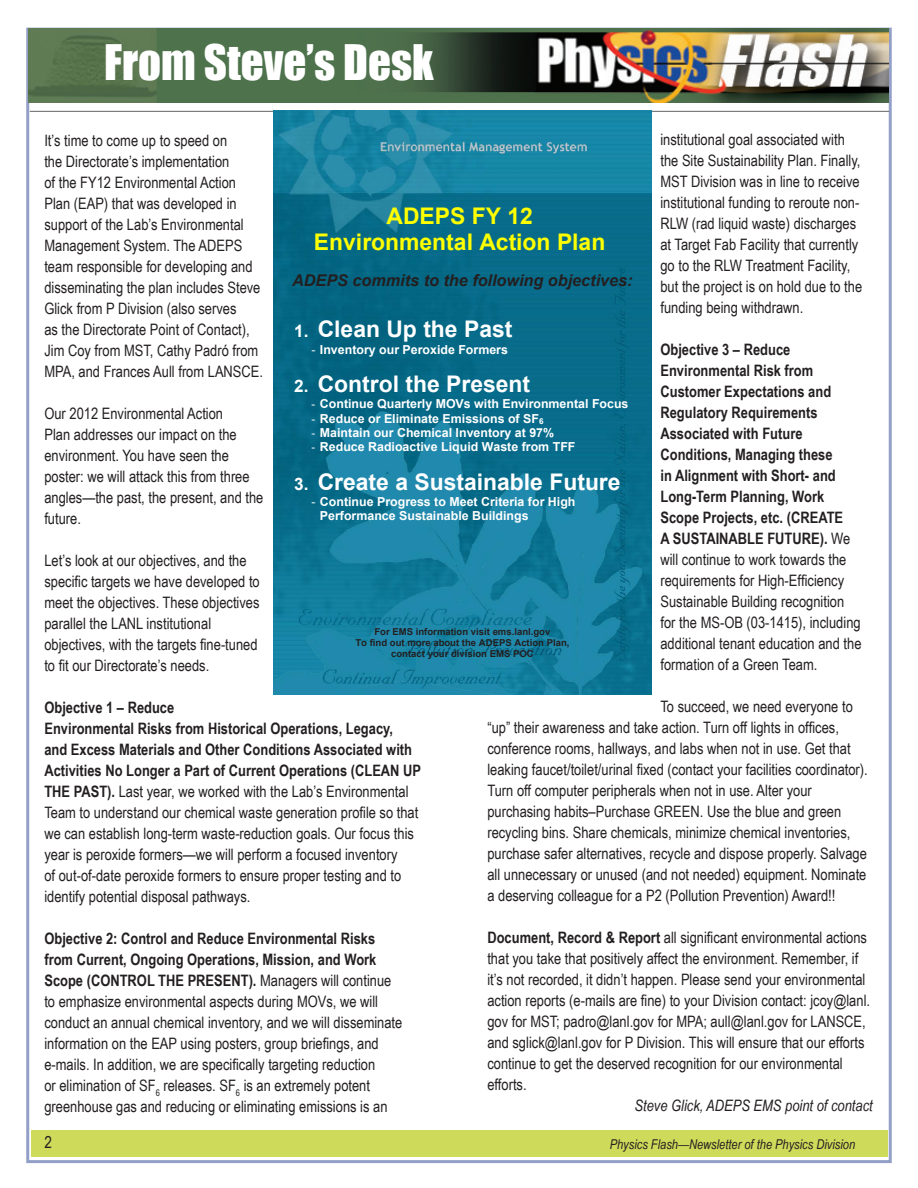
<style>
.page{position:relative;width:918px;height:1188px;background:#fff}
.page>*{position:absolute;margin:0;border:0;box-sizing:border-box;transform-origin:0 0}
.t1{font:45px "Impact";color:#fff}
.t2{font:700 22.95px "Arial";color:#fff}
.t3{font:700 22.95px/26.4px "Arial";color:#ff0;text-align:center}
.t4{font:16.5px "Arial Narrow";color:#231f20}
.t5{font:italic 700 16.2px "Arial";color:#231f20}
.body_copy{font:15.75px/21px "Arial Narrow";color:#231f20}
.body_copy-2{font:700 15.75px/21px "Arial Narrow";color:#231f20}
.body_copy-3{font:italic 15.75px "Arial Narrow";color:#231f20}
.t6{font:italic 13.5px "Arial Narrow";color:#231f20}
.t7{font:700 12.45px/14.2px "Arial";color:#fff}
.t8{font:700 9.6px/10.9px "Arial";color:#231f20;text-align:center}
.s1{font-weight:400}
.s2{font-weight:700}
.s3{font-size:17.25px}
.s4{font-weight:400;font-size:11.4px}
</style>
<div class="page">
<div style="left:31px;top:1131px;width:856px;height:26px;background:#cdda5a"></div>
<img style="left:29px;top:28px;width:859px;height:75px">
<hr style="left:30px;top:111px;width:859px;height:1px;background:#636366">
<img style="left:274px;top:111px;width:377px;height:584px">
<h1 class="t1" style="left:104px;top:27px;width:331px">From Steve’s Desk</h1>
<p class="body_copy" style="left:660px;top:129px;width:203px">institutional goal associated with the Site Sustainability Plan. Finally, MST Division was in line to receive institutional funding to reroute non-RLW (rad liquid waste) discharges at Target Fab Facility that currently go to the RLW Treatment Facility, but the project is on hold due to the funding being withdrawn.</p>
<p class="body_copy-2" style="left:660px;top:339px;width:203px">Objective 3 – Reduce<br>Environmental Risk from<br>Customer Expectations and<br>Regulatory Requirements<br>Associated with Future<br>Conditions, Managing these<br>in Alignment with Short- and<br>Long-Term Planning, Work<br>Scope Projects, etc. (CREATE<br>A SUSTAINABLE FUTURE). <span class="s1">We will continue to work towards the requirements for High-Efficiency<br>Sustainable Building recognition for the MS-OB (03-1415), including additional tenant education and the formation of a Green Team.</span></p>
<p class="body_copy" style="left:487px;top:696px;width:382px;text-indent:173px">To succeed, we need everyone to “up” their awareness and take action. Turn off lights in offices, conference rooms, hallways, and labs when not in use. Get that leaking faucet/toilet/urinal fixed (contact your facilities coordinator).<br>Turn off computer peripherals when not in use. Alter your purchasing habits–Purchase GREEN. Use the blue and green recycling bins. Share chemicals, minimize chemical inventories, purchase safer alternatives, recycle and dispose properly. Salvage all unnecessary or unused (and not needed) equipment. Nominate a deserving colleague for a P2 (Pollution Prevention) Award!!</p>
<p class="body_copy" style="left:487px;top:927px;width:384px"><span class="s2">Document, Record &amp; Report</span> all significant environmental actions that you take that positively affect the environment. Remember, if it’s not recorded, it didn’t happen. Please send your environmental action reports (e-mails are fine) to your Division contact: jcoy@lanl. gov for MST; padro@lanl.gov for MPA; aull@lanl.gov for LANSCE, and sglick@lanl.gov for P Division. This will ensure that our efforts continue to get the deserved recognition for our environmental efforts.</p>
<p class="body_copy-3" style="left:635px;top:1095px;width:240px">Steve Glick, ADEPS EMS point of contact</p>
<p class="body_copy" style="left:44px;top:129px;width:220px">It’s time to come up to speed on<br>the Directorate’s implementation<br>of the FY12 Environmental Action Plan (EAP) that was developed in support of the Lab’s Environmental Management System. The ADEPS team responsible for developing and disseminating the plan includes Steve Glick from P Division (also serves<br>as the Directorate Point of Contact), Jim Coy from MST, Cathy Padró from MPA, and Frances Aull from LANSCE.</p>
<p class="body_copy" style="left:44px;top:402px;width:221px">Our 2012 Environmental Action<br>Plan addresses our impact on the environment. You have seen the poster: we will attack this from three angles—the past, the present, and the future.</p>
<p class="body_copy" style="left:44px;top:549px;width:217px">Let’s look at our objectives, and the specific targets we have developed to meet the objectives. These objectives parallel the LANL institutional objectives, with the targets fine-tuned to fit our Directorate’s needs.</p>
<p class="body_copy" style="left:44px;top:696px;width:378px"><span class="s2">Objective 1 – Reduce<br>Environmental Risks from Historical Operations, Legacy,<br>and Excess Materials and Other Conditions Associated with Activities No Longer a Part of Current Operations (CLEAN UP THE PAST).</span> Last year, we worked with the Lab’s Environmental Team to understand our chemical waste generation profile so that we can establish long-term waste-reduction goals. Our focus this year is peroxide formers—we will perform a focused inventory<br>of out-of-date peroxide formers to ensure proper testing and to identify potential disposal pathways.</p>
<p class="body_copy" style="left:44px;top:927px;width:360px"><span class="s2">Objective 2: Control and Reduce Environmental Risks from Current, Ongoing Operations, Mission, and Work Scope (CONTROL THE PRESENT).</span> Managers will continue to emphasize environmental aspects during MOVs, we will conduct an annual chemical inventory, and we will disseminate information on the EAP using posters, group briefings, and e-mails. In addition, we are specifically targeting reduction<br>or elimination of SF<sub>6</sub> releases. SF<sub>6</sub> is an extremely potent greenhouse gas and reducing or eliminating emissions is an</p>
<p class="t3" style="left:314px;top:203px;width:293px">ADEPS FY 12<br>Environmental Action Plan</p>
<p class="t5" style="left:292px;top:270px;width:342px">ADEPS commits to the following objectives:</p>
<p class="t2" style="left:294px;top:314px;width:220px"><span class="s3">1.</span> Clean Up the Past</p>
<p class="t7" style="left:311px;top:342px;width:198px"><span class="s1">-</span> Inventory our Peroxide Formers</p>
<p class="t2" style="left:294px;top:369px;width:238px"><span class="s3">2.</span> Control the Present</p>
<p class="t7" style="left:311px;top:397px;width:319px"><span class="s4">-</span> Continue Quarterly MOVs with Environmental Focus</p>
<p class="t7" style="left:311px;top:412px;width:234px"><span class="s4">-</span> Reduce or Eliminate Emissions of SF<sub>6</sub></p>
<p class="t7" style="left:311px;top:426px;width:244px"><span class="s4">-</span> Maintain our Chemical Inventory at 97%</p>
<p class="t7" style="left:311px;top:440px;width:266px"><span class="s4">-</span> Reduce Radioactive Liquid Waste from TFF</p>
<p class="t2" style="left:294px;top:466px;width:328px"><span class="s3">3.</span> Create a Sustainable Future</p>
<p class="t7" style="left:320px;top:495px;width:257px;text-indent:-9px"><span class="s1">-</span> Continue Progress to Meet Criteria for High<br>Performance Sustainable Buildings</p>
<p class="t8" style="left:355px;top:626px;width:216px">For EMS information visit ems.lanl.gov<br>To find out more about the ADEPS Action Plan, contact your division EMS POC</p>
<p class="t4" style="left:45px;top:1130px;width:9px">2</p>
<p class="t6" style="left:610px;top:1135px;width:247px">Physics Flash—Newsletter of the Physics Division</p>
</div>
